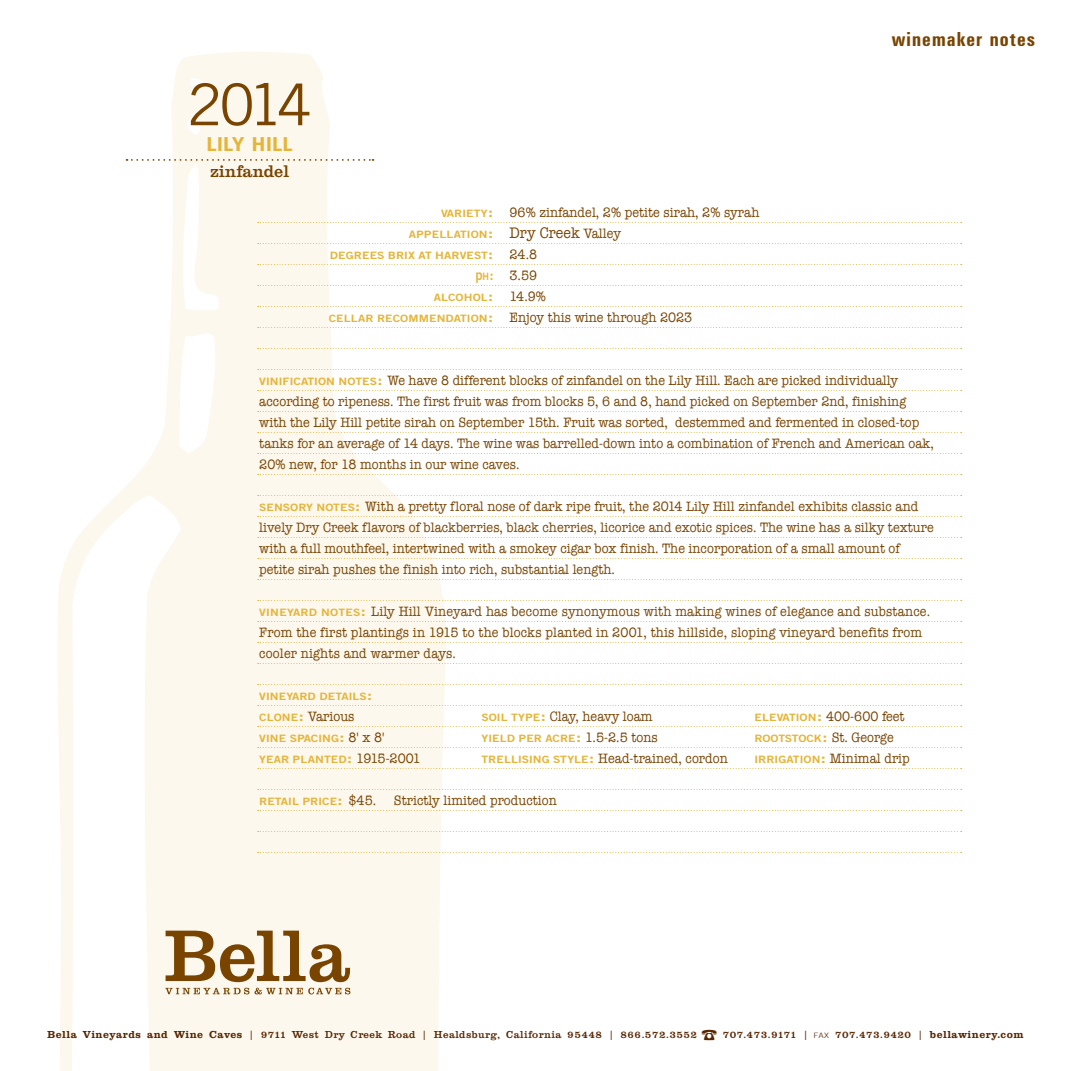
<style>
.page{position:relative;width:1071px;height:1071px;background:#fff}
.page>*{position:absolute;margin:0;border:0;box-sizing:border-box;transform-origin:0 0}
.t1{font:57.75px "Trade Gothic";color:#794400}
.t2{font:21px "U67";letter-spacing:.05em;color:#794400}
.t3{font:700 19.25px "Trade Gothic";color:#e5b53a;scale:1.2 1}
.t4{font:17.5px "Clarendon Mdm";color:#794400}
.t5{font:14px/21px "American Typewriter";letter-spacing:.005em;color:#794400;scale:.9 1}
.t6{font:11.03px/21px "Trade Gothic T2 Bld";letter-spacing:.005em;color:#e5b53a;scale:1.2 1}
.t7{font:11.03px "Trade Gothic T2 Bld";letter-spacing:-.015em;color:#e5b53a;scale:1.2 1}
.t8{font:10.5px "Clarendon Mdm";letter-spacing:.045em;color:#572500}
.s1{font-family:"Trade Gothic T2 Bld";font-size:11.03px;color:#e5b53a}
.s2{font-family:"Trade Gothic T2 Bld";font-size:15.75px;color:#e5b53a}
.s3{font-size:15.75px}
.s4{font-family:"American Typewriter";font-size:15.75px;color:#794400}
.s5{font-family:"American Typewriter";font-size:14px;color:#794400}
.s6{font-family:"Clarendon Bld"}
.s7{font-family:"Clarendon";font-weight:300;font-size:14px}
.s8{font-family:"Trade Gothic";font-weight:300;font-size:7.35px}
</style>
<div class="page">
<svg style="left:58px;top:52px;width:388px;height:1019px;fill:#fdf8ed"></svg>
<svg style="left:189px;top:77px;width:15px;height:13px"></svg>
<svg style="left:186px;top:116px;width:15px;height:19px"></svg>
<svg style="left:178px;top:327px;width:40px;height:126px"></svg>
<svg style="left:166px;top:931px;width:184px;height:51px"></svg>
<svg style="left:165px;top:988px;width:185px;height:6px"></svg>
<svg style="left:258px;top:327px;width:704px;height:1px"></svg>
<svg style="left:258px;top:348px;width:704px;height:1px"></svg>
<svg style="left:258px;top:369px;width:704px;height:1px"></svg>
<svg style="left:258px;top:390px;width:704px;height:1px"></svg>
<svg style="left:258px;top:411px;width:704px;height:1px"></svg>
<svg style="left:258px;top:432px;width:704px;height:1px"></svg>
<svg style="left:258px;top:453px;width:704px;height:1px"></svg>
<svg style="left:258px;top:474px;width:704px;height:1px"></svg>
<svg style="left:258px;top:495px;width:704px;height:1px"></svg>
<svg style="left:258px;top:516px;width:704px;height:1px"></svg>
<svg style="left:258px;top:537px;width:704px;height:1px"></svg>
<svg style="left:258px;top:558px;width:704px;height:1px"></svg>
<svg style="left:258px;top:579px;width:704px;height:1px"></svg>
<svg style="left:258px;top:600px;width:704px;height:1px"></svg>
<svg style="left:258px;top:621px;width:704px;height:1px"></svg>
<svg style="left:258px;top:642px;width:704px;height:1px"></svg>
<svg style="left:258px;top:663px;width:704px;height:1px"></svg>
<svg style="left:258px;top:684px;width:704px;height:1px"></svg>
<svg style="left:258px;top:705px;width:704px;height:1px"></svg>
<svg style="left:258px;top:726px;width:704px;height:1px"></svg>
<svg style="left:258px;top:747px;width:704px;height:1px"></svg>
<svg style="left:258px;top:768px;width:704px;height:1px"></svg>
<svg style="left:258px;top:789px;width:704px;height:1px"></svg>
<svg style="left:258px;top:810px;width:704px;height:1px"></svg>
<svg style="left:258px;top:831px;width:704px;height:1px"></svg>
<svg style="left:258px;top:852px;width:704px;height:1px"></svg>
<svg style="left:127px;top:159px;width:835px;height:152px"></svg>
<h1 class="t1" style="left:187px;top:70px;width:126px">2014</h1>
<h3 class="t3" style="left:206px;top:133px;width:47px">LilY hill</h3>
<p class="t4" style="left:210px;top:159px;width:80px">zinfandel</p>
<p class="t5" style="left:441px;top:201px;width:355px"><span class="s1">VARIETY</span><span class="s2">:</span> 96% zinfandel, 2% petite sirah, 2% syrah</p>
<p class="t6" style="left:330px;top:225px;width:244px;text-indent:79px">APPELLATION<span class="s3">:</span> <span class="s4">Dry Creek</span> <span class="s5">Valley<br></span>DEGREES BRIX AT HARVEST<span class="s3">:</span> <span class="s5">24.8</span></p>
<p class="t5" style="left:475px;top:264px;width:70px"><span class="s2">p</span><span class="s1">H</span><span class="s2">:</span> 3.59</p>
<p class="t6" style="left:434px;top:288px;width:95px">ALCOHOL<span class="s3">:</span> <span class="s5">14.9%</span></p>
<p class="t5" style="left:329px;top:306px;width:405px"><span class="s1">CELLAR RECOMMENDATION</span><span class="s2">:</span> Enjoy this wine through 2023</p>
<h2 class="t2" style="left:892px;top:25px;width:145px">winemaker notes</h2>
<p class="t5" style="left:259px;top:369px;width:751px"><span class="s1">VINIFICATION NOTES</span><span class="s2">:</span> We have 8 different blocks of zinfandel on the Lily Hill. Each are picked individually according to ripeness. The first fruit was from blocks 5, 6 and 8, hand picked on September 2nd, finishing with the Lily Hill petite sirah on September 15th. Fruit was sorted, destemmed and fermented in closed-top tanks for an average of 14 days. The wine was barrelled-down into a combination of French and American oak, 20% new, for 18 months in our wine caves.</p>
<p class="t5" style="left:259px;top:495px;width:751px"><span class="s1">SENSORY NOTES</span><span class="s2">:</span> With a pretty floral nose of dark ripe fruit, the 2014 Lily Hill zinfandel exhibits classic and lively Dry Creek flavors of blackberries, black cherries, licorice and exotic spices. The wine has a silky texture with a full mouthfeel, intertwined with a smokey cigar box finish. The incorporation of a small amount of petite sirah pushes the finish into rich, substantial length.</p>
<p class="t5" style="left:259px;top:600px;width:747px"><span class="s1">VINEYARD NOTES</span><span class="s2">:</span> Lily Hill Vineyard has become synonymous with making wines of elegance and substance.<br>From the first plantings in 1915 to the blocks planted in 2001, this hillside, sloping vineyard benefits from cooler nights and warmer days.</p>
<p class="t6" style="left:259px;top:687px;width:96px">VINEYARD DETAILS<span class="s3">:</span></p>
<p class="t5" style="left:259px;top:705px;width:107px"><span class="s1">CLONE</span><span class="s2">:</span> Various</p>
<p class="t5" style="left:481px;top:705px;width:192px"><span class="s1">SOIL TYPE</span><span class="s2">:</span> Clay, heavy loam</p>
<p class="t5" style="left:754px;top:705px;width:168px"><span class="s1">ELEVATION</span><span class="s2">:</span> 400-600 feet</p>
<p class="t6" style="left:259px;top:729px;width:106px">VINE SPACING<span class="s3">:</span> <span class="s5">8' x 8'</span></p>
<p class="t6" style="left:481px;top:729px;width:148px">YIELD PER ACRE<span class="s3">:</span> <span class="s5">1.5-2.5 tons</span></p>
<p class="t7" style="left:754px;top:731px;width:117px">ROOTSTOCK<span class="s3">:</span> <span class="s5">St. George</span></p>
<p class="t6" style="left:259px;top:750px;width:136px">YEAR PLANTED<span class="s3">:</span> <span class="s5">1915-2001</span></p>
<p class="t5" style="left:481px;top:747px;width:275px"><span class="s1">TRELLISING STYLE</span><span class="s2">:</span> Head-trained, cordon</p>
<p class="t5" style="left:754px;top:747px;width:174px"><span class="s1">IRRIGATION</span><span class="s2">:</span> Minimal drip</p>
<p class="t6" style="left:259px;top:792px;width:99px">RETAIL PRICE<span class="s3">:</span> <span class="s5">$45.</span></p>
<p class="t5" style="left:394px;top:789px;width:183px">Strictly limited production</p>
<p class="t8" style="left:47px;top:1028px;width:651px"><span class="s6">Bella Vineyards and Wine Caves</span> <span class="s7">|</span> 9711 West Dry Creek Road <span class="s7">|</span> Healdsburg, California 95448 <span class="s7">|</span> 866.572.3552</p>
<p class="t8" style="left:723px;top:1028px;width:302px">707.473.9171 <span class="s7">|</span> <span class="s8">fax</span> 707.473.9420 <span class="s7">|</span> <span class="s6">bellawinery.com</span></p>
</div>
